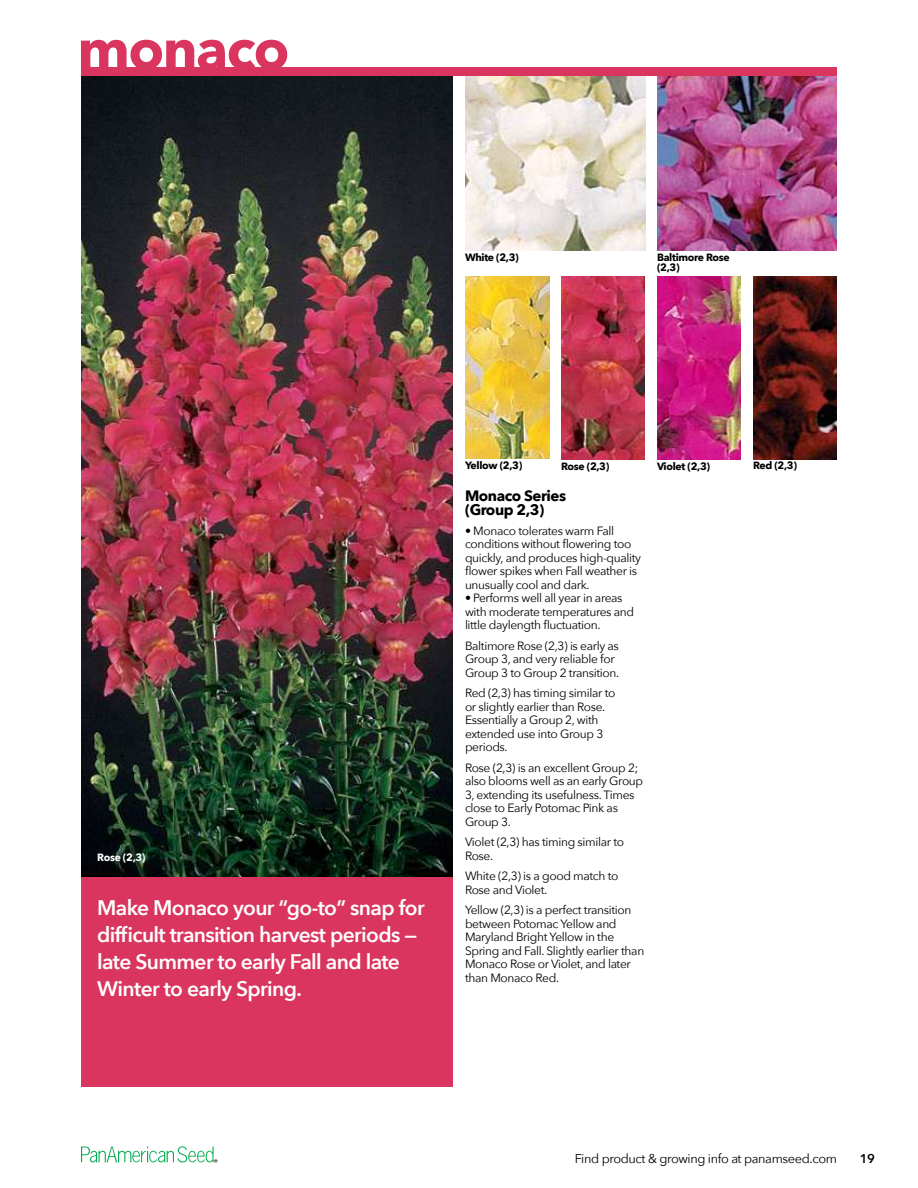
<style>
.page{position:relative;width:918px;height:1188px;background:#fff}
.page>*{position:absolute;margin:0;border:0;box-sizing:border-box;transform-origin:0 0}
.t1{font:700 57px "Avenir Next";letter-spacing:-.03em;color:#d9355e}
.t2{font:600 21px/27px "Avenir Next";letter-spacing:-.03em;color:#fff}
.t3{font:700 15px/13.5px "Avenir Next";letter-spacing:-.03em;color:#000}
.t4{font:12.75px "Avenir Next";letter-spacing:-.03em;color:#000}
.t5{font:600 12.75px "Avenir Next";color:#000}
.t6{font:12px/13.5px "Avenir Next";letter-spacing:-.03em;color:#000}
.t7{font:700 10.5px/10.5px "Avenir Next";letter-spacing:-.03em;color:#000}
.t8{font:700 10.5px "Avenir Next";color:#fff}
</style>
<div class="page">
<svg style="left:81px;top:1146px;width:136px;height:16px"></svg>
<img style="left:81px;top:76px;width:372px;height:802px">
<div style="left:81px;top:878px;width:372px;height:209px;background:#d9355e"></div>
<img style="left:465px;top:76px;width:180px;height:174px">
<img style="left:657px;top:277px;width:84px;height:183px">
<img style="left:657px;top:76px;width:180px;height:175px">
<img style="left:465px;top:277px;width:84px;height:182px">
<img style="left:561px;top:277px;width:84px;height:183px">
<img style="left:753px;top:277px;width:84px;height:183px">
<div style="left:81px;top:68px;width:756px;height:8px;background:#d9355e"></div>
<h1 class="t1" style="left:77px;top:14px;width:214px">monaco</h1>
<p class="t7" style="left:465px;top:252px;width:55px">White (2,3)</p>
<p class="t7" style="left:657px;top:252px;width:74px">Baltimore Rose (2,3)</p>
<p class="t8" style="left:97px;top:851px;width:50px">Rose (2,3)</p>
<h2 class="t2" style="left:97px;top:894px;width:329px">Make Monaco your “go-to” snap for difficult transition harvest periods — late Summer to early Fall and late<br>Winter to early Spring.</h2>
<p class="t7" style="left:465px;top:460px;width:59px">Yellow (2,3)</p>
<p class="t7" style="left:561px;top:461px;width:50px">Rose (2,3)</p>
<p class="t7" style="left:753px;top:461px;width:46px">Red (2,3)</p>
<p class="t3" style="left:465px;top:489px;width:103px">Monaco Series (Group 2,3)</p>
<p class="t6" style="left:465px;top:524px;width:178px">• Monaco tolerates warm Fall conditions without flowering too quickly, and produces high-quality flower spikes when Fall weather is unusually cool and dark.</p>
<p class="t6" style="left:465px;top:591px;width:171px">• Performs well all year in areas with moderate temperatures and little daylength fluctuation.</p>
<p class="t6" style="left:465px;top:639px;width:156px">Baltimore Rose (2,3) is early as<br>Group 3, and very reliable for<br>Group 3 to Group 2 transition.</p>
<p class="t6" style="left:465px;top:686px;width:152px">Red (2,3) has timing similar to or slightly earlier than Rose.<br>Essentially a Group 2, with extended use into Group 3 periods.</p>
<p class="t6" style="left:465px;top:761px;width:180px">Rose (2,3) is an excellent Group 2; also blooms well as an early Group<br>3, extending its usefulness. Times close to Early Potomac Pink as<br>Group 3.</p>
<p class="t6" style="left:465px;top:835px;width:161px">Violet (2,3) has timing similar to<br>Rose.</p>
<p class="t6" style="left:465px;top:869px;width:155px">White (2,3) is a good match to<br>Rose and Violet.</p>
<p class="t6" style="left:465px;top:903px;width:181px">Yellow (2,3) is a perfect transition between Potomac Yellow and<br>Maryland Bright Yellow in the<br>Spring and Fall. Slightly earlier than<br>Monaco Rose or Violet, and later than Monaco Red.</p>
<p class="t7" style="left:657px;top:461px;width:55px">Violet (2,3)</p>
<p class="t4" style="left:575px;top:1150px;width:264px">Find product &amp; growing info at panamseed.com</p>
<p class="t5" style="left:860px;top:1150px;width:17px">19</p>
</div>
